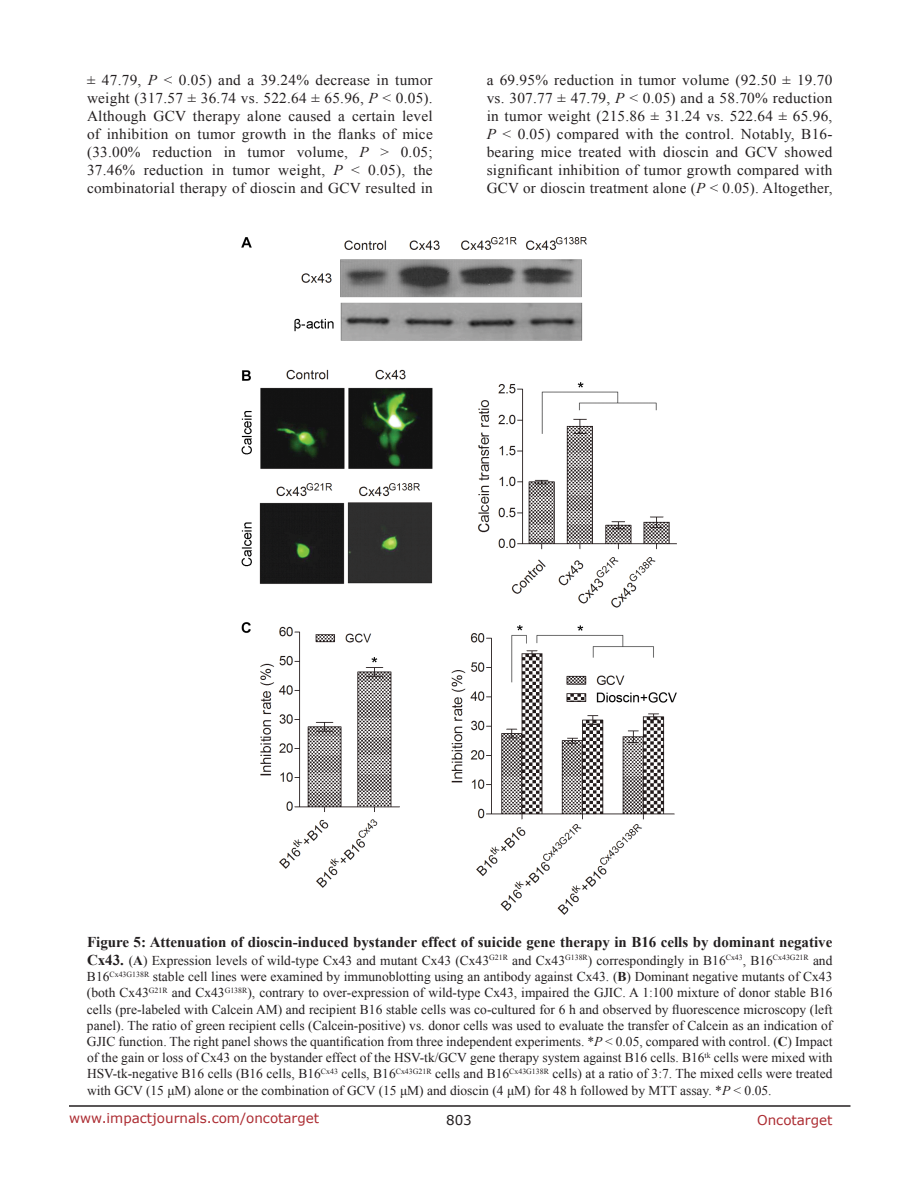
<style>
.page{position:relative;width:918px;height:1188px;background:#fff}
.page>*{position:absolute;margin:0;border:0;box-sizing:border-box;transform-origin:0 0}
.BodyText{font:15px/18px "Times New Roman";letter-spacing:.015em;color:#231f20;text-align:justify}
.FigureText{font:700 15px "Times New Roman";color:#231f20}
.FigureText-2{font:13.5px/16.2px "Times New Roman";color:#231f20;text-align:justify}
.t1{font:13.5px "Verdana";color:#ac2b31}
.t2{font:13.5px "Verdana";color:#231f20}
.s1{font-style:italic}
.s2{font-weight:700;font-size:15px}
.s3{font-weight:700}
</style>
<div class="page">
<hr style="left:69px;top:1105px;width:781px;height:2px;background:#231f20">
<img style="left:242px;top:237px;width:434px;height:677px">
<p class="BodyText" style="left:87px;top:71px;width:347px">± 47.79, <span class="s1">P</span> &lt; 0.05) and a 39.24% decrease in tumor weight (317.57 ± 36.74 vs. 522.64 ± 65.96, <span class="s1">P</span> &lt; 0.05).<br>Although GCV therapy alone caused a certain level of inhibition on tumor growth in the flanks of mice (33.00% reduction in tumor volume, <span class="s1">P</span> &gt; 0.05; 37.46% reduction in tumor weight, <span class="s1">P</span> &lt; 0.05), the combinatorial therapy of dioscin and GCV resulted in</p>
<p class="BodyText" style="left:487px;top:71px;width:347px">a 69.95% reduction in tumor volume (92.50 ± 19.70 vs. 307.77 ± 47.79, <span class="s1">P</span> &lt; 0.05) and a 58.70% reduction in tumor weight (215.86 ± 31.24 vs. 522.64 ± 65.96, <span class="s1">P</span> &lt; 0.05) compared with the control. Notably, B16- bearing mice treated with dioscin and GCV showed significant inhibition of tumor growth compared with GCV or dioscin treatment alone (<span class="s1">P</span> &lt; 0.05). Altogether,</p>
<p class="FigureText" style="left:87px;top:932px;width:747px">Figure 5: Attenuation of dioscin-induced bystander effect of suicide gene therapy in B16 cells by dominant negative</p>
<p class="FigureText-2" style="left:87px;top:952px;width:747px"><span class="s2">Cx43.</span> (<span class="s3">A</span>) Expression levels of wild-type Cx43 and mutant Cx43 (Cx43<sup>G21R</sup> and Cx43<sup>G138R</sup>) correspondingly in B16<sup>Cx43</sup>, B16<sup>Cx43G21R</sup> and B16<sup>Cx43G138R</sup> stable cell lines were examined by immunoblotting using an antibody against Cx43. (<span class="s3">B</span>) Dominant negative mutants of Cx43 (both Cx43<sup>G21R</sup> and Cx43<sup>G138R</sup>), contrary to over-expression of wild-type Cx43, impaired the GJIC. A 1:100 mixture of donor stable B16 cells (pre-labeled with Calcein AM) and recipient B16 stable cells was co-cultured for 6 h and observed by fluorescence microscopy (left panel). The ratio of green recipient cells (Calcein-positive) vs. donor cells was used to evaluate the transfer of Calcein as an indication of GJIC function. The right panel shows the quantification from three independent experiments. *<span class="s1">P</span> &lt; 0.05, compared with control. (<span class="s3">C</span>) Impact of the gain or loss of Cx43 on the bystander effect of the HSV-tk/GCV gene therapy system against B16 cells. B16<sup>tk</sup> cells were mixed with HSV-tk-negative B16 cells (B16 cells, B16<sup>Cx43</sup> cells, B16<sup>Cx43G21R</sup> cells and B16<sup>Cx43G138R</sup> cells) at a ratio of 3:7. The mixed cells were treated with GCV (15 μM) alone or the combination of GCV (15 μM) and dioscin (4 μM) for 48 h followed by MTT assay. *<span class="s1">P</span> &lt; 0.05.</p>
<p class="t1" style="left:69px;top:1109px;width:252px">www.impactjournals.com/oncotarget</p>
<p class="t2" style="left:446px;top:1111px;width:27px">803</p>
<p class="t1" style="left:757px;top:1111px;width:77px">Oncotarget</p>
</div>
